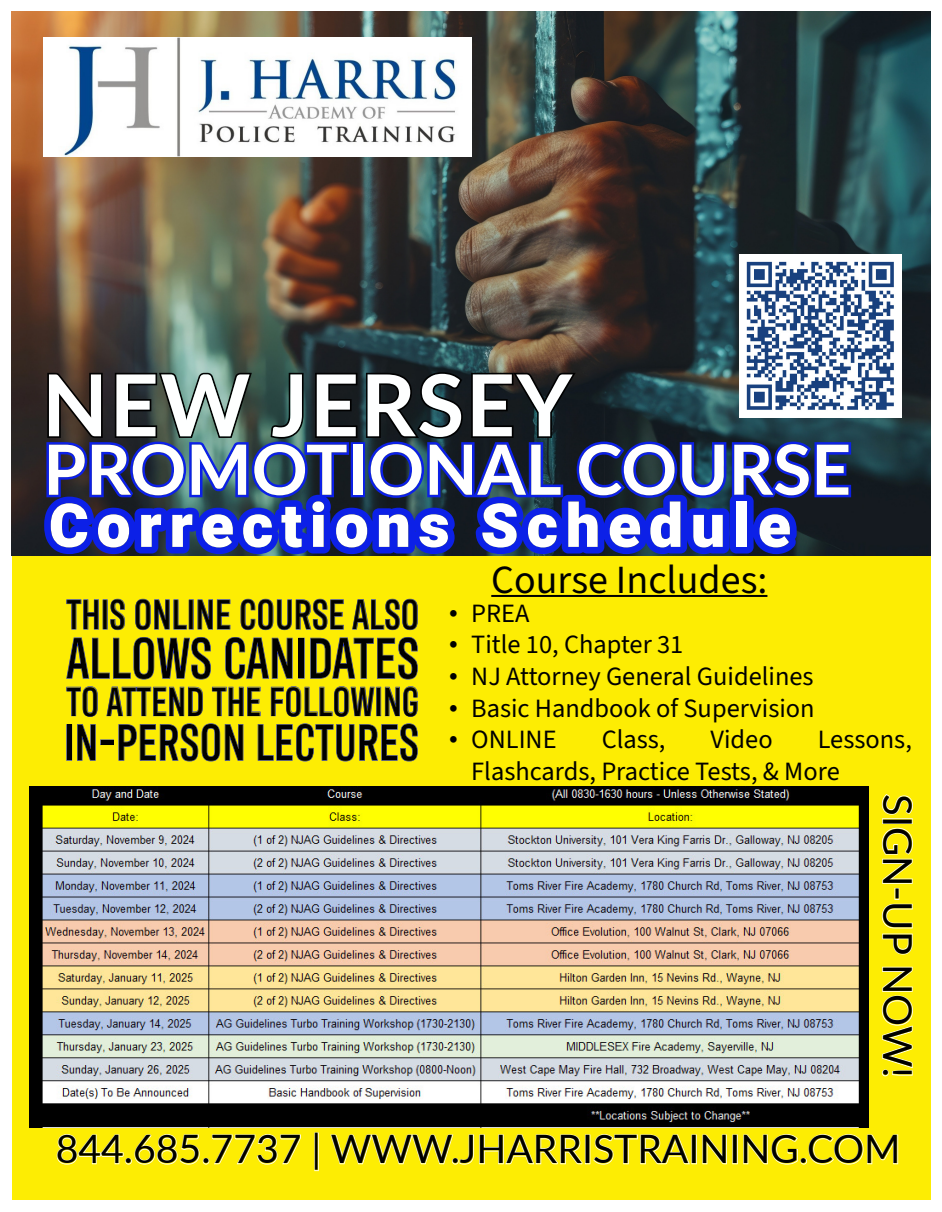
<style>
.page{position:relative;width:942px;height:1212px;background:#fff}
.page>*{position:absolute;margin:0;border:0;box-sizing:border-box;transform-origin:0 0}
.t1{font:700 85.35px "Lato";letter-spacing:.02em;color:#feffff}
.t2{font:700 69.3px "Lato";color:#fff}
.t3{font:900 60.6px "Heebo";letter-spacing:.13em;color:#fff}
.t4{font:500 58.5px "Antarctican Headline";letter-spacing:.02em;color:#000}
.t5{font:500 52.05px "Antarctican Headline";letter-spacing:.02em;color:#000}
.t6{font:500 42.6px "Antarctican Headline";letter-spacing:.02em;color:#000}
.t7{font:500 41.55px "Antarctican Headline";letter-spacing:.02em;color:#000}
.t8{font:40.05px "Source Sans 3";color:#000}
.t9{font:40.05px "Lato";color:#000}
.t10{font:39.15px "Lato";color:#000}
.t11{font:26.4px/31.7px "Source Sans 3";color:#000}
.s1{font-family:"Times New Roman"}
</style>
<div class="page">
<div style="left:12px;top:546px;width:918px;height:654px;background:#fded03"></div>
<img style="left:12px;top:12px;width:918px;height:543px">
<svg style="left:881px;top:794px;width:31px;height:282px"></svg>
<svg style="left:57px;top:1132px;width:841px;height:39px"></svg>
<svg style="left:44px;top:372px;width:807px;height:182px;background:#1f315d"></svg>
<img style="left:43px;top:38px;width:428px;height:119px">
<img style="left:30px;top:786px;width:838px;height:341px">
<svg style="left:66px;top:599px;width:352px;height:162px"></svg>
<img style="left:739px;top:255px;width:162px;height:162px">
<hr style="left:491px;top:595px;width:276px;height:2px;background:#000">
<h1 class="t1" style="left:42px;top:342px;width:531px">NEW JERSEY</h1>
<h2 class="t2" style="left:43px;top:418px;width:809px">PROMOTIONAL COURSE</h2>
<h3 class="t3" style="left:49px;top:483px;width:743px">Corrections Schedule</h3>
<h3 class="t6" style="left:67px;top:585px;width:354px">THIS ONLINE COURSE ALSO</h3>
<h3 class="t4" style="left:67px;top:617px;width:353px">ALLOWS CANIDATES</h3>
<h3 class="t7" style="left:67px;top:672px;width:353px">TO ATTEND THE FOLLOWING</h3>
<h3 class="t5" style="left:64px;top:706px;width:355px">IN-PERSON LECTURES</h3>
<h3 class="t8" style="left:491px;top:554px;width:278px">Course Includes:</h3>
<p class="t11" style="left:449px;top:597px;width:82px"><span class="s1">•</span> PREA</p>
<p class="t11" style="left:449px;top:629px;width:236px"><span class="s1">•</span> Title 10, Chapter 31</p>
<p class="t11" style="left:449px;top:660px;width:366px"><span class="s1">•</span> NJ Attorney General Guidelines</p>
<p class="t11" style="left:449px;top:692px;width:367px"><span class="s1">•</span> Basic Handbook of Supervision</p>
<p class="t11" style="left:449px;top:724px;width:109px"><span class="s1">•</span> ONLINE</p>
<p class="t11" style="left:601px;top:724px;width:65px">Class,</p>
<p class="t11" style="left:710px;top:724px;width:64px">Video</p>
<p class="t11" style="left:471px;top:724px;width:442px;text-indent:346px">Lessons,<br>Flashcards, Practice Tests, &amp; More</p>
<h3 class="t9" style="left:926px;top:794px;width:286px;rotate:90deg">SIGN-UP NOW!</h3>
<h3 class="t10" style="left:56px;top:1121px;width:846px">844.685.7737 | WWW.JHARRISTRAINING.COM</h3>
</div>
